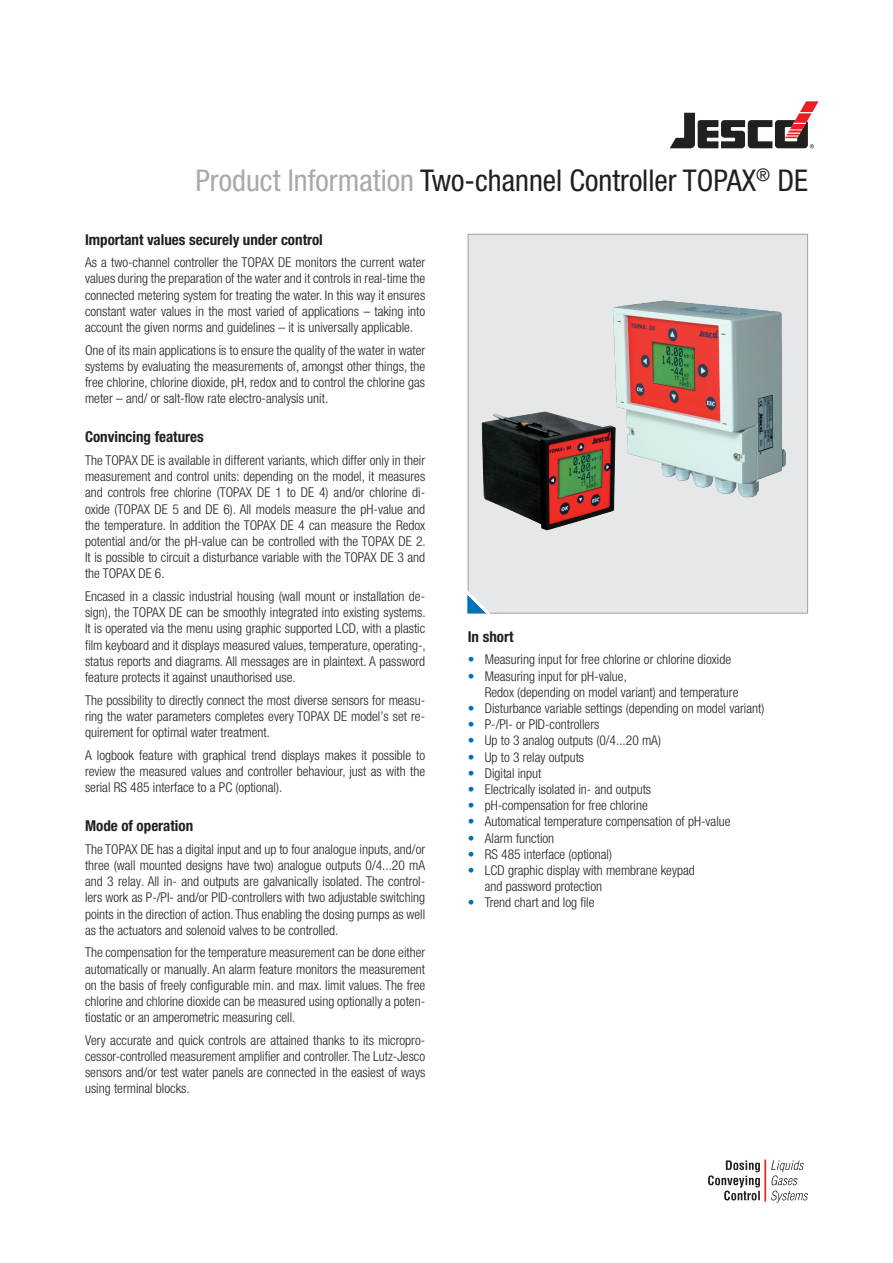
<style>
.page{position:relative;width:893px;height:1263px;background:#fff}
.page>*{position:absolute;margin:0;border:0;box-sizing:border-box;transform-origin:0 0}
.t1{font:condensed 30px "Helvetica Neue LT Pro";color:#231f20}
.t2{font:700 condensed 15px "Helvetica Neue LT Pro";color:#231f20}
.t3{font:300 condensed 13.5px/16.2px "Helvetica Neue LT Pro";color:#231f20;text-align:justify}
.s1{color:#a8a9ad}
.s2{color:#0072bc}
</style>
<div class="page">
<div style="left:468px;top:234px;width:339px;height:379px;background:#e6e7e9"></div>
<svg style="left:467px;top:587px;width:27px;height:27px"></svg>
<svg style="left:670px;top:101px;width:149px;height:47px"></svg>
<img style="left:613px;top:288px;width:195px;height:218px">
<img style="left:467px;top:402px;width:167px;height:134px">
<hr style="left:764px;top:1159px;width:2px;height:42px;background:#ee1d23">
<svg style="left:708px;top:1160px;width:100px;height:43px"></svg>
<h1 class="t1" style="left:196px;top:163px;width:614px"><span class="s1">Product Information</span> Two-channel Controller TOPAX<sup>®</sup> DE</h1>
<p class="t2" style="left:85px;top:231px;width:239px">Important values securely under control</p>
<p class="t3" style="left:85px;top:254px;width:342px">As a two-channel controller the TOPAX DE monitors the current water values during the preparation of the water and it controls in real-time the connected metering system for treating the water. In this way it ensures constant water values in the most varied of applications – taking into account the given norms and guidelines – it is universally applicable.</p>
<p class="t3" style="left:85px;top:342px;width:342px">One of its main applications is to ensure the quality of the water in water systems by evaluating the measurements of, amongst other things, the free chlorine, chlorine dioxide, pH, redox and to control the chlorine gas meter – and/ or salt-flow rate electro-analysis unit.</p>
<p class="t2" style="left:85px;top:428px;width:120px">Convincing features</p>
<p class="t3" style="left:85px;top:452px;width:342px">The TOPAX DE is available in different variants, which differ only in their measurement and control units: depending on the model, it measures and controls free chlorine (TOPAX DE 1 to DE 4) and/or chlorine di&shy;oxide (TOPAX DE 5 and DE 6). All models measure the pH-value and the temperature. In addition the TOPAX DE 4 can measure the Redox potential and/or the pH-value can be controlled with the TOPAX DE 2.<br>It is possible to circuit a disturbance variable with the TOPAX DE 3 and the TOPAX DE 6.</p>
<p class="t3" style="left:85px;top:588px;width:342px">Encased in a classic industrial housing (wall mount or installation de&shy;sign), the TOPAX DE can be smoothly integrated into existing systems.<br>It is operated via the menu using graphic supported LCD, with a plastic film keyboard and it displays measured values, temperature, operating-, status reports and diagrams. All messages are in plaintext. A password feature protects it against unauthorised use.</p>
<p class="t3" style="left:85px;top:692px;width:342px">The possibility to directly connect the most diverse sensors for measu&shy;ring the water parameters completes every TOPAX DE model’s set re&shy;quirement for optimal water treatment.</p>
<p class="t3" style="left:85px;top:747px;width:342px">A logbook feature with graphical trend displays makes it possible to review the measured values and controller behaviour, just as with the serial RS 485 interface to a PC (optional).</p>
<p class="t2" style="left:85px;top:817px;width:110px">Mode of operation</p>
<p class="t3" style="left:85px;top:841px;width:342px">The TOPAX DE has a digital input and up to four analogue inputs, and/or three (wall mounted designs have two) analogue outputs 0/4...20 mA and 3 relay. All in- and outputs are galvanically isolated. The control&shy;lers work as P-/PI- and/or PID-controllers with two adjustable switching points in the direction of action. Thus enabling the dosing pumps as well as the actuators and solenoid valves to be controlled.</p>
<p class="t3" style="left:85px;top:944px;width:342px">The compensation for the temperature measurement can be done either automatically or manually. An alarm feature monitors the measurement on the basis of freely configurable min. and max. limit values. The free chlorine and chlorine dioxide can be measured using optionally a poten&shy;tiostatic or an amperometric measuring cell.</p>
<p class="t3" style="left:85px;top:1032px;width:342px">Very accurate and quick controls are attained thanks to its micropro&shy;cessor-controlled measurement amplifier and controller. The Lutz-Jesco sensors and/or test water panels are connected in the easiest of ways using terminal blocks.</p>
<p class="t2" style="left:468px;top:628px;width:47px">In short</p>
<p class="t3" style="left:468px;top:651px;width:265px"><span class="s2">•</span> Measuring input for free chlorine or chlorine dioxide</p>
<p class="t3" style="left:485px;top:668px;width:255px;text-indent:-17px"><span class="s2">•</span> Measuring input for pH-value,<br>Redox (depending on model variant) and temperature</p>
<p class="t3" style="left:468px;top:700px;width:298px"><span class="s2">•</span> Disturbance variable settings (depending on model variant)</p>
<p class="t3" style="left:468px;top:716px;width:133px"><span class="s2">•</span> P-/PI- or PID-controllers</p>
<p class="t3" style="left:468px;top:732px;width:195px"><span class="s2">•</span> Up to 3 analog outputs (0/4...20 mA)</p>
<p class="t3" style="left:468px;top:749px;width:118px"><span class="s2">•</span> Up to 3 relay outputs</p>
<p class="t3" style="left:468px;top:765px;width:75px"><span class="s2">•</span> Digital input</p>
<p class="t3" style="left:468px;top:781px;width:185px"><span class="s2">•</span> Electrically isolated in- and outputs</p>
<p class="t3" style="left:468px;top:797px;width:182px"><span class="s2">•</span> pH-compensation for free chlorine</p>
<p class="t3" style="left:468px;top:813px;width:264px"><span class="s2">•</span> Automatical temperature compensation of pH-value</p>
<p class="t3" style="left:468px;top:830px;width:88px"><span class="s2">•</span> Alarm function</p>
<p class="t3" style="left:468px;top:846px;width:146px"><span class="s2">•</span> RS 485 interface (optional)</p>
<p class="t3" style="left:485px;top:862px;width:212px;text-indent:-17px"><span class="s2">•</span> LCD graphic display with membrane keypad and password protection</p>
<p class="t3" style="left:468px;top:894px;width:128px"><span class="s2">•</span> Trend chart and log file</p>
</div>
